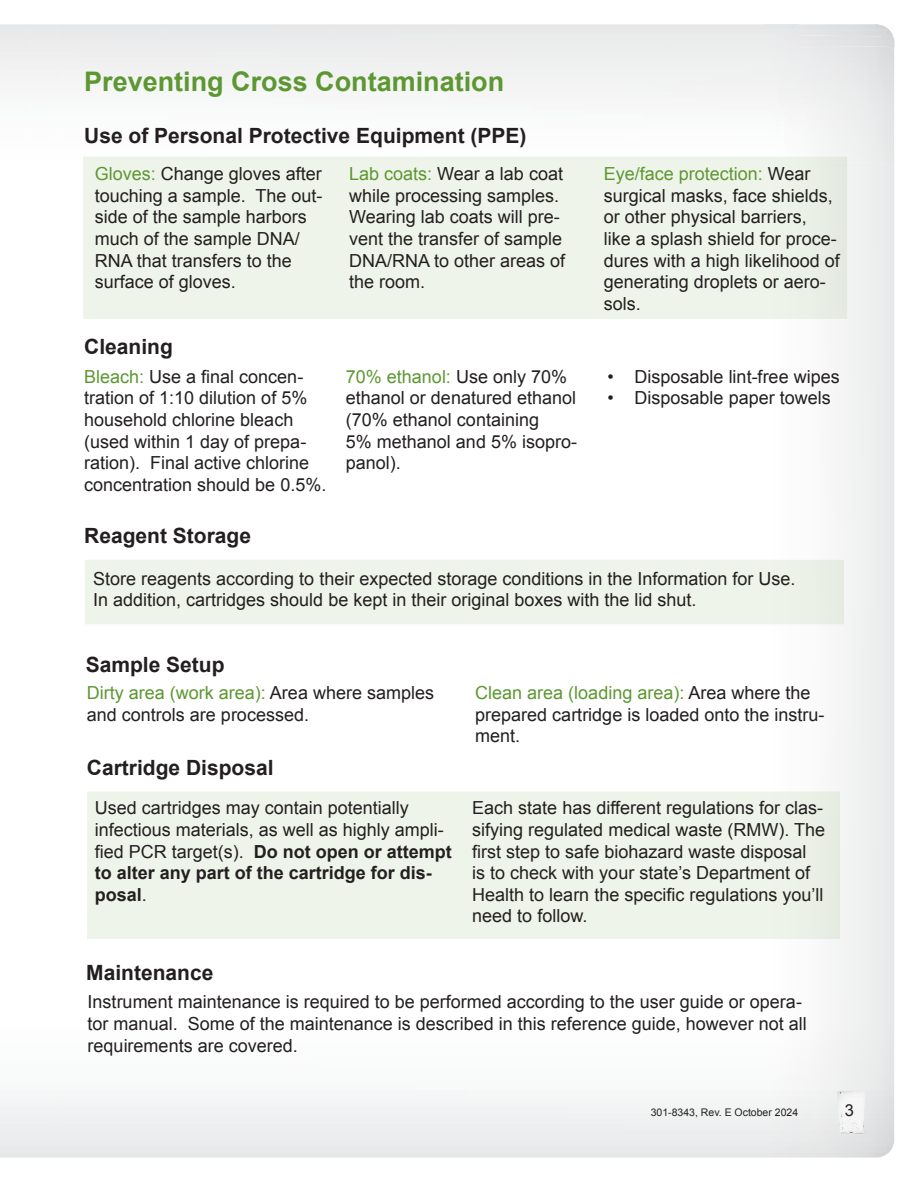
<style>
.page{position:relative;width:918px;height:1188px;background:#fff}
.page>*{position:absolute;margin:0;border:0;box-sizing:border-box;transform-origin:0 0}
.t1{font:700 27px "Arial";color:#5d9732}
.t2{font:700 21px "Arial";color:#231f20}
.t3{font:18px/21.6px "Arial";color:#231f20}
.t4{font:16.5px "Arial";color:#231f20}
.t5{font:10.5px "Arial";color:#231f20}
.s1{color:#5d9732}
.s2{font-weight:700}
</style>
<div class="page">
<div style="left:82px;top:156px;width:766px;height:164px;background:#eff4ea"></div>
<div style="left:82px;top:155px;width:767px;height:165px;border:1px solid #fff"></div>
<div style="left:84px;top:559px;width:761px;height:66px;background:#eff4ea"></div>
<div style="left:83px;top:558px;width:763px;height:68px;border:1px solid #fff"></div>
<div style="left:86px;top:791px;width:755px;height:149px;background:#eff4ea"></div>
<div style="left:86px;top:790px;width:755px;height:150px;border:1px solid #fff"></div>
<img style="left:837px;top:1111px;width:1px;height:23px">
<img style="left:837px;top:1091px;width:1px;height:20px">
<img style="left:838px;top:1091px;width:27px;height:43px">
<svg style="left:841px;top:1091px;width:10px;height:5px"></svg>
<img style="left:851px;top:1091px;width:14px;height:5px">
<h1 class="t1" style="left:84px;top:71px;width:422px">Preventing Cross Contamination</h1>
<p class="t2" style="left:84px;top:127px;width:444px">Use of Personal Protective Equipment (PPE)</p>
<p class="t3" style="left:95px;top:163px;width:229px"><span class="s1">Gloves:</span> Change gloves after touching a sample. The out&shy;side of the sample harbors much of the sample DNA/<br>RNA that transfers to the surface of gloves.</p>
<p class="t3" style="left:349px;top:165px;width:218px"><span class="s1">Lab coats:</span> Wear a lab coat while processing samples.<br>Wearing lab coats will pre&shy;vent the transfer of sample<br>DNA/RNA to other areas of the room.</p>
<p class="t3" style="left:604px;top:165px;width:238px"><span class="s1">Eye/face protection:</span> Wear surgical masks, face shields, or other physical barriers,<br>like a splash shield for proce&shy;dures with a high likelihood of generating droplets or aero&shy;sols.</p>
<p class="t2" style="left:84px;top:338px;width:90px">Cleaning</p>
<p class="t3" style="left:84px;top:366px;width:244px"><span class="s1">Bleach:</span> Use a final concen&shy;tration of 1:10 dilution of 5% household chlorine bleach (used within 1 day of prepa&shy;ration). Final active chlorine concentration should be 0.5%.</p>
<p class="t3" style="left:346px;top:366px;width:233px"><span class="s1">70% ethanol:</span> Use only 70% ethanol or denatured ethanol (70% ethanol containing<br>5% methanol and 5% isopro&shy;panol).</p>
<p class="t3" style="left:608px;top:367px;width:234px">• Disposable lint-free wipes</p>
<p class="t3" style="left:608px;top:389px;width:225px">• Disposable paper towels</p>
<p class="t2" style="left:84px;top:528px;width:168px">Reagent Storage</p>
<p class="t3" style="left:93px;top:568px;width:704px">Store reagents according to their expected storage conditions in the Information for Use.<br>In addition, cartridges should be kept in their original boxes with the lid shut.</p>
<p class="t2" style="left:86px;top:657px;width:140px">Sample Setup</p>
<p class="t3" style="left:87px;top:682px;width:349px"><span class="s1">Dirty area (work area):</span> Area where samples and controls are processed.</p>
<p class="t3" style="left:475px;top:682px;width:351px"><span class="s1">Clean area (loading area):</span> Area where the prepared cartridge is loaded onto the instru&shy;ment.</p>
<p class="t2" style="left:87px;top:759px;width:188px">Cartridge Disposal</p>
<p class="t3" style="left:95px;top:799px;width:359px">Used cartridges may contain potentially infectious materials, as well as highly ampli&shy;fied PCR target(s). <span class="s2">Do not open or attempt to alter any part of the cartridge for dis&shy;posal</span>.</p>
<p class="t3" style="left:472px;top:797px;width:354px">Each state has different regulations for clas&shy;sifying regulated medical waste (RMW). The first step to safe biohazard waste disposal<br>is to check with your state’s Department of Health to learn the specific regulations you’ll need to follow.</p>
<p class="t2" style="left:86px;top:965px;width:129px">Maintenance</p>
<p class="t3" style="left:88px;top:991px;width:721px">Instrument maintenance is required to be performed according to the user guide or opera&shy;tor manual. Some of the maintenance is described in this reference guide, however not all requirements are covered.</p>
<p class="t5" style="left:651px;top:1105px;width:149px">301-8343, Rev. E October 2024</p>
<p class="t4" style="left:845px;top:1104px;width:11px">3</p>
</div>
